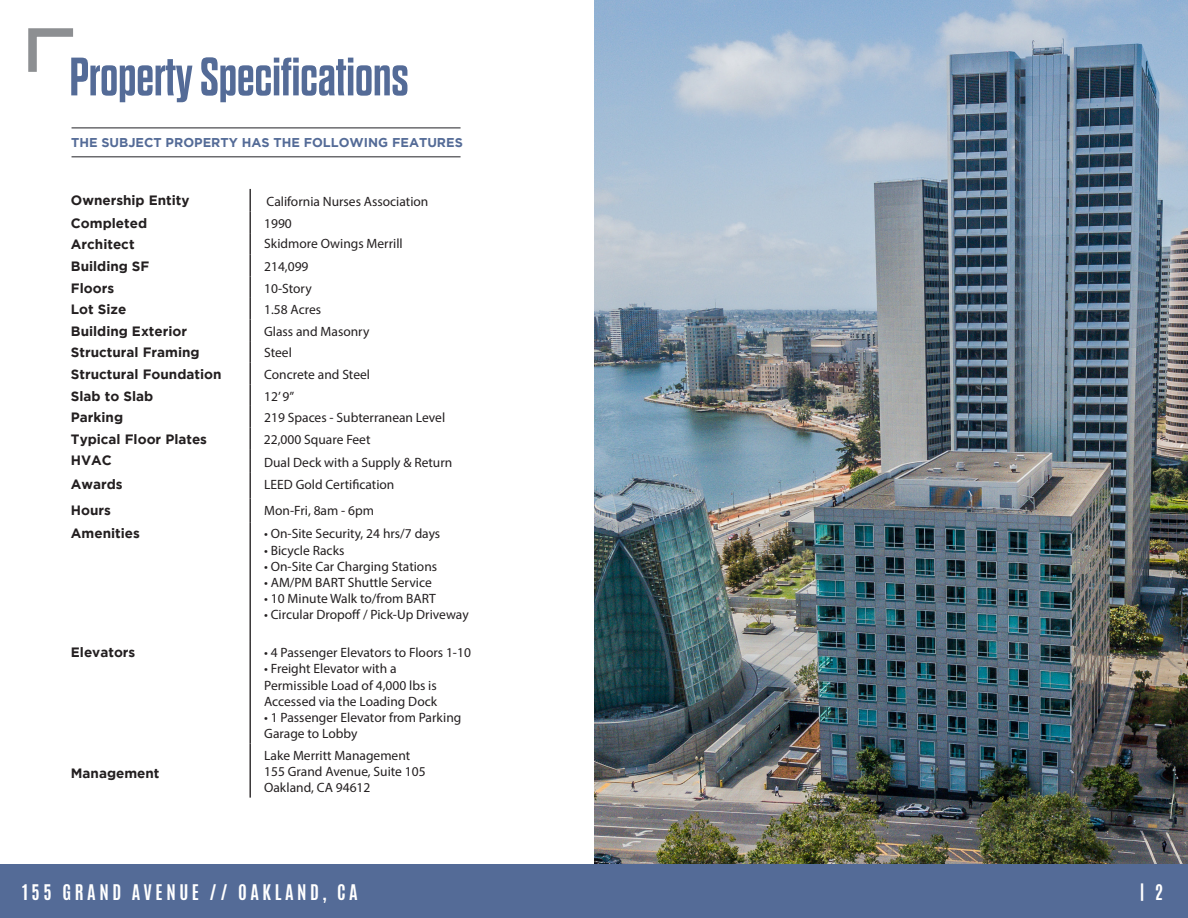
<style>
.page{position:relative;width:1188px;height:918px;background:#fff}
.page>*{position:absolute;margin:0;border:0;box-sizing:border-box;transform-origin:0 0}
.t1{font:700 54px "Dharma Gothic E";color:#546b97}
.t2{font:700 18px "Antonio";letter-spacing:.2em;color:#fff}
.t3{font:13.5px/16.2px "Myriad Pro";color:#231f20}
.t4{font:700 13.5px "Gotham";color:#231f20}
.Bullet_Points{font:700 12.75px "Gotham";color:#546b97}
</style>
<div class="page">
<div style="left:0;top:864px;width:1188px;height:54px;background:#546b97"></div>
<svg style="left:28px;top:28px;width:45px;height:44px"></svg>
<hr style="left:72px;top:156px;width:389px;height:2px;background:#6b6b6e">
<img style="left:594px;top:0;width:594px;height:864px">
<hr style="left:72px;top:127px;width:389px;height:2px;background:#6b6b6e">
<svg style="left:250px;top:189px;width:1px;height:333px"></svg>
<hr style="left:250px;top:522px;width:1px;height:119px;background:#231f20">
<hr style="left:250px;top:641px;width:1px;height:103px;background:#231f20">
<hr style="left:250px;top:744px;width:1px;height:54px;background:#231f20">
<p class="t1" style="left:69px;top:49px;width:341px">Property Specifications</p>
<p class="Bullet_Points" style="left:71px;top:135px;width:393px">THE SUBJECT PROPERTY HAS THE FOLLOWING FEATURES</p>
<p class="t4" style="left:71px;top:193px;width:120px">Ownership Entity</p>
<p class="t3" style="left:267px;top:193px;width:163px">California Nurses Association</p>
<p class="t4" style="left:71px;top:215px;width:78px">Completed</p>
<p class="t3" style="left:264px;top:215px;width:29px">1990</p>
<p class="t4" style="left:71px;top:237px;width:65px">Architect</p>
<p class="t3" style="left:264px;top:235px;width:140px">Skidmore Owings Merrill</p>
<p class="t4" style="left:71px;top:258px;width:80px">Building SF</p>
<p class="t3" style="left:264px;top:258px;width:46px">214,099</p>
<p class="t4" style="left:71px;top:280px;width:45px">Floors</p>
<p class="t3" style="left:264px;top:280px;width:49px">10-Story</p>
<p class="t4" style="left:71px;top:302px;width:57px">Lot Size</p>
<p class="t3" style="left:264px;top:301px;width:58px">1.58 Acres</p>
<p class="t4" style="left:71px;top:323px;width:118px">Building Exterior</p>
<p class="t3" style="left:264px;top:323px;width:107px">Glass and Masonry</p>
<p class="t4" style="left:71px;top:345px;width:130px">Structural Framing</p>
<p class="t3" style="left:264px;top:344px;width:29px">Steel</p>
<p class="t4" style="left:71px;top:366px;width:152px">Structural Foundation</p>
<p class="t3" style="left:264px;top:366px;width:107px">Concrete and Steel</p>
<p class="t4" style="left:71px;top:388px;width:84px">Slab to Slab</p>
<p class="t3" style="left:264px;top:388px;width:32px">12’ 9”</p>
<p class="t4" style="left:71px;top:410px;width:54px">Parking</p>
<p class="t3" style="left:264px;top:409px;width:183px">219 Spaces - Subterranean Level</p>
<p class="t4" style="left:71px;top:431px;width:138px">Typical Floor Plates</p>
<p class="t3" style="left:264px;top:431px;width:108px">22,000 Square Feet</p>
<p class="t4" style="left:71px;top:453px;width:43px">HVAC</p>
<p class="t3" style="left:264px;top:454px;width:190px">Dual Deck with a Supply &amp; Return</p>
<p class="t4" style="left:71px;top:476px;width:53px">Awards</p>
<p class="t3" style="left:264px;top:476px;width:132px">LEED Gold Certification</p>
<p class="t4" style="left:71px;top:502px;width:42px">Hours</p>
<p class="t3" style="left:264px;top:502px;width:111px">Mon-Fri, 8am - 6pm</p>
<p class="t4" style="left:71px;top:526px;width:70px">Amenities</p>
<p class="t3" style="left:264px;top:526px;width:178px">• On-Site Security, 24 hrs/7 days</p>
<p class="t3" style="left:264px;top:542px;width:82px">• Bicycle Racks</p>
<p class="t3" style="left:264px;top:558px;width:175px">• On-Site Car Charging Stations</p>
<p class="t3" style="left:264px;top:574px;width:169px">• AM/PM BART Shuttle Service</p>
<p class="t3" style="left:264px;top:590px;width:173px">• 10 Minute Walk to/from BART</p>
<p class="t3" style="left:264px;top:607px;width:206px">• Circular Dropoff / Pick-Up Driveway</p>
<p class="t4" style="left:71px;top:645px;width:66px">Elevators</p>
<p class="t3" style="left:264px;top:644px;width:208px">• 4 Passenger Elevators to Floors 1-10</p>
<p class="t3" style="left:264px;top:661px;width:174px">• Freight Elevator with a<br>Permissible Load of 4,000 lbs is<br>Accessed via the Loading Dock</p>
<p class="t3" style="left:264px;top:709px;width:199px">• 1 Passenger Elevator from Parking<br>Garage to Lobby</p>
<p class="t4" style="left:71px;top:766px;width:90px">Management</p>
<p class="t3" style="left:264px;top:747px;width:148px">Lake Merritt Management</p>
<p class="t3" style="left:264px;top:763px;width:163px">155 Grand Avenue, Suite 105</p>
<p class="t3" style="left:264px;top:779px;width:108px">Oakland, CA 94612</p>
<h2 class="t2" style="left:22px;top:878px;width:337px">155 GRAND AVENUE // OAKLAND, CA</h2>
<h2 class="t2" style="left:1140px;top:878px;width:25px">| 2</h2>
</div>
